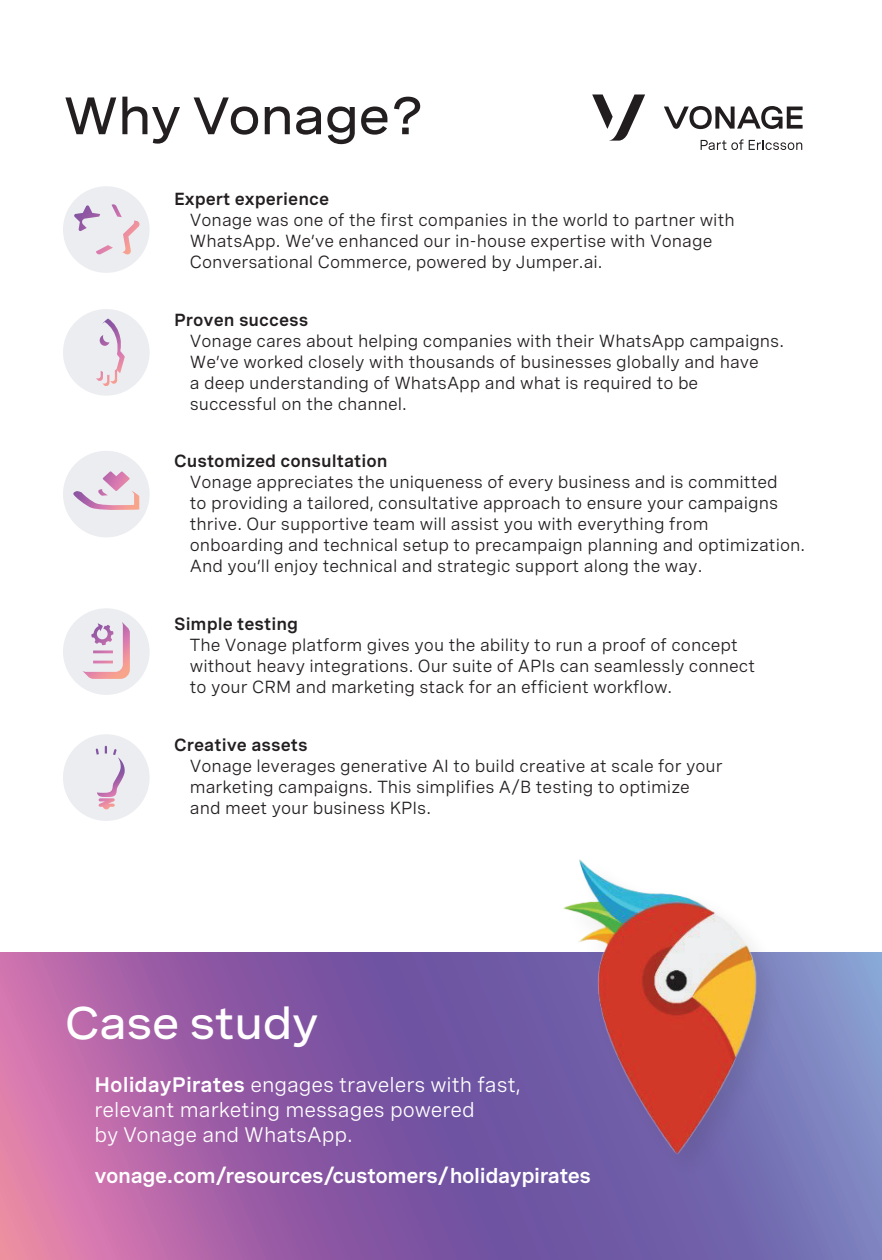
<style>
.page{position:relative;width:882px;height:1260px;background:#fff}
.page>*{position:absolute;margin:0;border:0;box-sizing:border-box;transform-origin:0 0}
.t1{font:500 expanded 52.5px "Spezia";letter-spacing:-.02em;color:#231f20}
.t2{font:500 expanded 45.5px "Spezia";letter-spacing:-.02em;color:#fff}
.t3{font:21px/25.2px "Spezia";color:#fff}
.t4{font:600 21px "Spezia";letter-spacing:-.02em;color:#fff}
.t5{font:17.5px/21px "Spezia";color:#231f20}
.t6{font:600 17.5px "Spezia";color:#231f20}
.s1{font-weight:600}
</style>
<div class="page">
<svg style="left:0;top:953px;width:882px;height:307px;background:#9561a7"></svg>
<div style="left:63px;top:451px;width:87px;height:86px;background:#ecedf1;border-radius:50%"></div>
<div style="left:63px;top:309px;width:87px;height:87px;background:#ecedf1;border-radius:50%"></div>
<div style="left:63px;top:734px;width:87px;height:87px;background:#ecedf1;border-radius:50%"></div>
<div style="left:63px;top:186px;width:87px;height:87px;background:#ecedf1;border-radius:50%"></div>
<div style="left:63px;top:608px;width:87px;height:87px;background:#ecedf1;border-radius:50%"></div>
<svg style="left:96px;top:746px;width:29px;height:63px"></svg>
<svg style="left:96px;top:319px;width:29px;height:67px"></svg>
<svg style="left:73px;top:471px;width:66px;height:39px"></svg>
<svg style="left:83px;top:622px;width:47px;height:57px"></svg>
<svg style="left:74px;top:204px;width:66px;height:51px"></svg>
<svg style="left:592px;top:94px;width:53px;height:47px"></svg>
<svg style="left:664px;top:106px;width:139px;height:23px"></svg>
<svg style="left:701px;top:139px;width:101px;height:11px"></svg>
<img style="left:488px;top:859px;width:379px;height:338px">
<p class="t1" style="left:63px;top:76px;width:363px">Why Vonage?</p>
<p class="t6" style="left:174px;top:185px;width:157px">Expert experience</p>
<p class="t5" style="left:190px;top:208px;width:546px">Vonage was one of the first companies in the world to partner with<br>WhatsApp. We’ve enhanced our in-house expertise with Vonage<br>Conversational Commerce, powered by Jumper.ai.</p>
<p class="t6" style="left:174px;top:306px;width:136px">Proven success</p>
<p class="t5" style="left:190px;top:329px;width:596px">Vonage cares about helping companies with their WhatsApp campaigns.<br>We’ve worked closely with thousands of businesses globally and have<br>a deep understanding of WhatsApp and what is required to be successful on the channel.</p>
<p class="t6" style="left:174px;top:448px;width:215px">Customized consultation</p>
<p class="t5" style="left:190px;top:470px;width:617px">Vonage appreciates the uniqueness of every business and is committed<br>to providing a tailored, consultative approach to ensure your campaigns thrive. Our supportive team will assist you with everything from onboarding and technical setup to precampaign planning and optimization.<br>And you’ll enjoy technical and strategic support along the way.</p>
<p class="t6" style="left:174px;top:611px;width:126px">Simple testing</p>
<p class="t5" style="left:190px;top:633px;width:567px">The Vonage platform gives you the ability to run a proof of concept without heavy integrations. Our suite of APIs can seamlessly connect to your CRM and marketing stack for an efficient workflow.</p>
<p class="t6" style="left:174px;top:731px;width:135px">Creative assets</p>
<p class="t5" style="left:190px;top:754px;width:534px">Vonage leverages generative AI to build creative at scale for your marketing campaigns. This simplifies A/B testing to optimize and meet your business KPIs.</p>
<p class="t2" style="left:65px;top:989px;width:256px">Case study</p>
<p class="t3" style="left:94px;top:1070px;width:427px"><span class="s1">HolidayPirates</span> engages travelers with fast, relevant marketing messages powered<br>by Vonage and WhatsApp.</p>
<p class="t4" style="left:94px;top:1160px;width:498px">vonage.com/resources/customers/holidaypirates</p>
</div>
